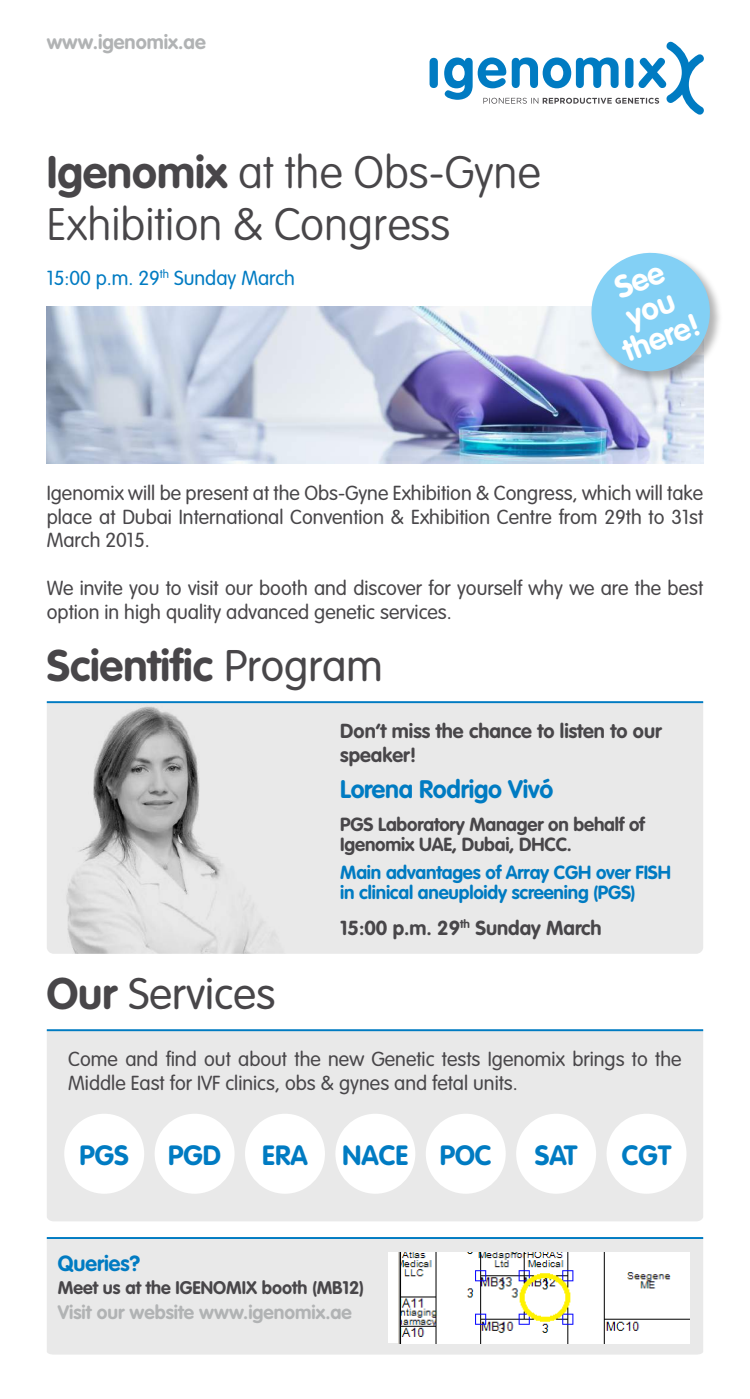
<style>
.page{position:relative;width:750px;height:1399px;background:#fff}
.page>*{position:absolute;margin:0;border:0;box-sizing:border-box;transform-origin:0 0}
.t1{font:100 44.75px/52px "VAG Rounded Std";color:#484649}
.t2{font:700 43.5px "VAG Rounded Std";color:#484649}
.t3{font:300 43.5px "VAG Rounded Std";color:#484649}
.t4{font:700 31.12px/30.8px "VAG Rounded Std";color:#fff;text-align:center}
.t5{font:700 27.5px "VAG Rounded Std";color:#007bc2}
.t6{font:700 25px "VAG Rounded Std";letter-spacing:-.01em;color:#007bc2}
.t7{font:700 21.62px "VAG Rounded Std";color:#007bc2}
.t8{font:300 20px/23.8px "VAG Rounded Std";color:#484649}
.t9{font:700 20px/23.8px "VAG Rounded Std";color:#484649}
.t10{font:300 20px "VAG Rounded Std";color:#007bc2}
.t11{font:700 20px "VAG Rounded Std";color:#b1b3b4}
.t12{font:700 19.25px "VAG Rounded Std";color:#b1b3b4}
.t13{font:700 18.75px/20px "VAG Rounded Std";letter-spacing:-.01em;color:#007bc2}
.t14{font:700 18.75px/20px "VAG Rounded Std";letter-spacing:-.01em;color:#484649}
.t15{font:700 18px "VAG Rounded Std";color:#484649}
.s1{font-weight:700}
.s2{font-weight:300}
</style>
<div class="page">
<div style="left:47px;top:1238px;width:656px;height:116px;background:#e9e9e9"></div>
<hr style="left:47px;top:1236px;width:656px;height:2px;background:#007bc2">
<div style="left:47px;top:1031px;width:656px;height:190px;background:#e9e9e9"></div>
<div style="left:341px;top:703px;width:362px;height:250px;background:#e9e9e9"></div>
<img style="left:47px;top:703px;width:294px;height:250px">
<hr style="left:47px;top:701px;width:656px;height:2px;background:#007bc2">
<hr style="left:47px;top:1029px;width:656px;height:2px;background:#007bc2">
<svg style="left:430px;top:41px;width:274px;height:74px"></svg>
<img style="left:47px;top:306px;width:656px;height:157px">
<div style="left:64px;top:1113px;width:80px;height:80px;background:#fff;border-radius:50%"></div>
<div style="left:155px;top:1113px;width:80px;height:80px;background:#fff;border-radius:50%"></div>
<div style="left:245px;top:1113px;width:80px;height:80px;background:#fff;border-radius:50%"></div>
<div style="left:335px;top:1113px;width:80px;height:80px;background:#fff;border-radius:50%"></div>
<div style="left:426px;top:1113px;width:80px;height:80px;background:#fff;border-radius:50%"></div>
<div style="left:516px;top:1113px;width:80px;height:80px;background:#fff;border-radius:50%"></div>
<div style="left:607px;top:1113px;width:80px;height:80px;background:#fff;border-radius:50%"></div>
<img style="left:587px;top:304px;width:133px;height:84px">
<svg style="left:584px;top:252px;width:134px;height:127px"></svg>
<div style="left:388px;top:1252px;width:302px;height:90px;background:#fff"></div>
<img style="left:399px;top:1252px;width:291px;height:90px">
<p class="t11" style="left:47px;top:30px;width:160px">www.igenomix.ae</p>
<h1 class="t1" style="left:47px;top:148px;width:495px"><span class="s1">Igenomix</span> at the Obs-Gyne<br>Exhibition &amp; Congress</h1>
<p class="t10" style="left:47px;top:266px;width:250px">15:00 p.m. 29<sup>th</sup> Sunday March</p>
<h3 class="t4" style="left:597px;top:281px;width:82px;rotate:-21deg">See you there!</h3>
<p class="t8" style="left:47px;top:481px;width:658px;text-align:justify">Igenomix will be present at the Obs-Gyne Exhibition &amp; Congress, which will take place at Dubai International Convention &amp; Exhibition Centre from 29th to 31st March 2015.</p>
<p class="t8" style="left:47px;top:576px;width:658px">We invite you to visit our booth and discover for yourself why we are the best option in high quality advanced genetic services.</p>
<h2 class="t2" style="left:47px;top:640px;width:337px">Scientific <span class="s2">Program</span></h2>
<p class="t9" style="left:340px;top:720px;width:323px">Don’t miss the chance to listen to our speaker!</p>
<p class="t6" style="left:340px;top:774px;width:215px">Lorena Rodrigo Vivó</p>
<p class="t14" style="left:340px;top:815px;width:306px">PGS Laboratory Manager on behalf of<br>Igenomix UAE, Dubai, DHCC.</p>
<p class="t13" style="left:340px;top:862px;width:332px">Main advantages of Array CGH over FISH in clinical aneuploidy screening (PGS)</p>
<h2 class="t3" style="left:47px;top:969px;width:230px"><span class="s1">Our</span> Services</h2>
<p class="t9" style="left:340px;top:916px;width:263px">15:00 p.m. 29<sup>th</sup> Sunday March</p>
<p class="t8" style="left:68px;top:1047px;width:615px">Come and find out about the new Genetic tests Igenomix brings to the<br>Middle East for IVF clinics, obs &amp; gynes and fetal units.</p>
<h3 class="t5" style="left:80px;top:1139px;width:51px">PGS</h3>
<h3 class="t5" style="left:168px;top:1139px;width:54px">PGD</h3>
<h3 class="t5" style="left:262px;top:1139px;width:47px">ERA</h3>
<h3 class="t5" style="left:343px;top:1139px;width:151px">NACE POC</h3>
<h3 class="t5" style="left:535px;top:1139px;width:44px">SAT</h3>
<h3 class="t5" style="left:622px;top:1139px;width:51px">CGT</h3>
<p class="t7" style="left:58px;top:1250px;width:84px">Queries?</p>
<p class="t15" style="left:58px;top:1276px;width:308px">Meet us at the IGENOMIX booth (MB12)</p>
<p class="t12" style="left:58px;top:1301px;width:295px">Visit our website www.igenomix.ae</p>
</div>
